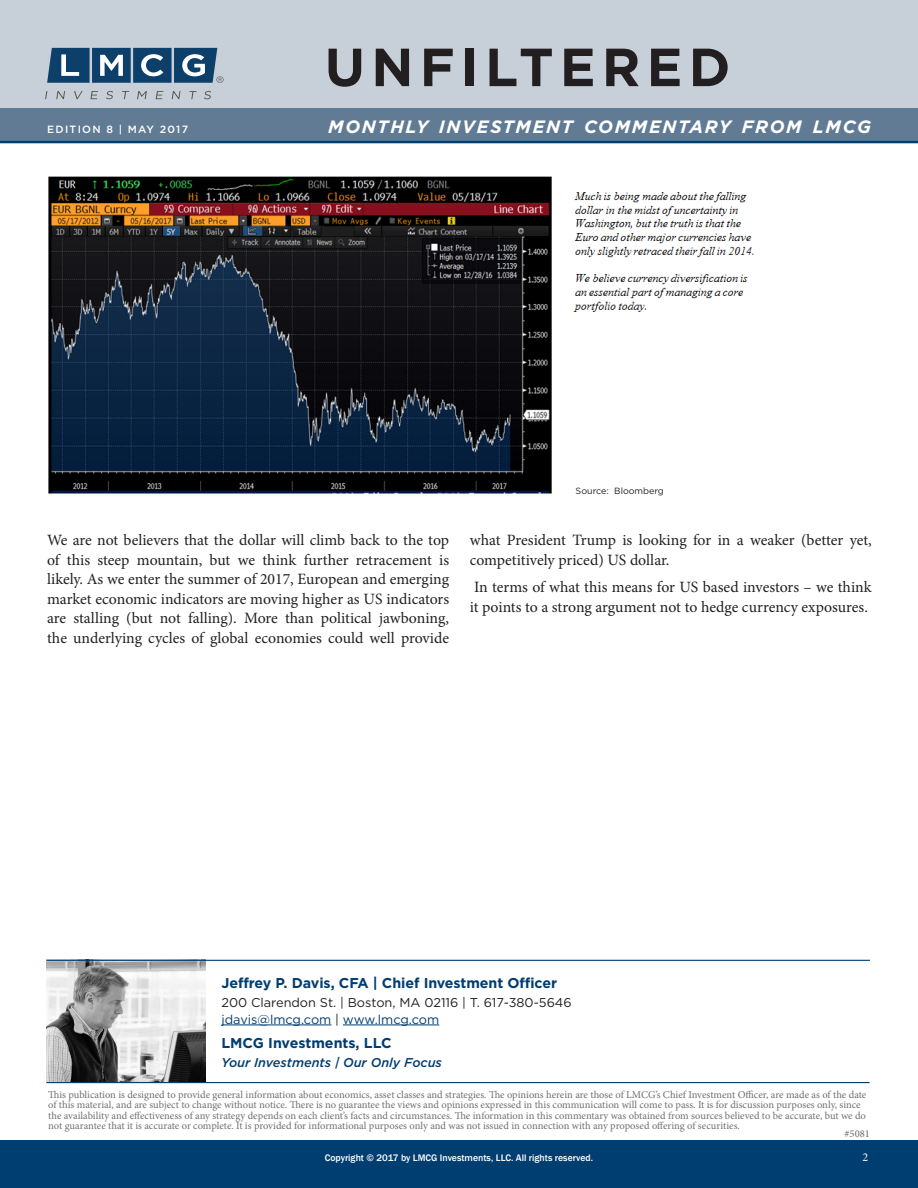
<style>
.page{position:relative;width:918px;height:1188px;background:#fff}
.page>*{position:absolute;margin:0;border:0;box-sizing:border-box;transform-origin:0 0}
.t1{font:700 53.55px "Gotham";letter-spacing:.115em;color:#231f20}
.t2{font:italic 700 17.85px "Gotham";letter-spacing:.095em;color:#fff}
.Body_Text{font:15.75px/19.5px "Minion Pro";color:#231f20}
.Text_H1{font:700 14.25px "Gotham";letter-spacing:-.005em;color:#003d71}
.Body_Text-2{font:700 14.25px "Gotham";color:#003d71}
.Body_Text-3{font:12.75px "Gotham";color:#231f20}
.Body_Text-4{font:12.75px "Gotham";color:#003d71}
.Body_Text-5{font:italic 500 12.75px "Gotham";color:#003d71}
.t3{font:12px "Minion Pro";color:#fff}
.Box_Footnote{font:10.5px/10.5px "Minion Pro";color:#6f706f}
.t4{font:500 10.5px "Gotham";letter-spacing:.12em;color:#fff}
.Box_Footnote-2{font:500 10.5px "Minion Pro";color:#6f706f}
.t5{font:500 9.75px "Franklin Gothic";color:#fff}
.Body_Text-6{font:9px "Gotham";color:#231f20}
.s1{color:#231f20}
</style>
<div class="page">
<div style="left:0;top:1140px;width:918px;height:48px;background:#003d71"></div>
<div style="left:0;top:108px;width:918px;height:32px;background:#617b94"></div>
<div style="left:0;top:0;width:918px;height:110px;background:#c7d0d9"></div>
<hr style="left:0;top:140px;width:918px;height:3px;background:#003d71">
<div style="left:133px;top:48px;width:39px;height:35px;background:#0c3f6a"></div>
<div style="left:92px;top:48px;width:39px;height:35px;background:#0c3f6a"></div>
<svg style="left:47px;top:48px;width:43px;height:35px;background:#325c81"></svg>
<svg style="left:100px;top:55px;width:23px;height:21px"></svg>
<svg style="left:141px;top:54px;width:22px;height:22px"></svg>
<svg style="left:174px;top:48px;width:50px;height:35px"></svg>
<svg style="left:45px;top:91px;width:2px;height:8px"></svg>
<svg style="left:56px;top:91px;width:9px;height:8px"></svg>
<svg style="left:74px;top:91px;width:9px;height:8px"></svg>
<svg style="left:90px;top:91px;width:8px;height:8px"></svg>
<svg style="left:106px;top:91px;width:7px;height:8px"></svg>
<svg style="left:122px;top:91px;width:7px;height:8px"></svg>
<svg style="left:137px;top:91px;width:10px;height:8px"></svg>
<svg style="left:156px;top:91px;width:7px;height:8px"></svg>
<svg style="left:172px;top:91px;width:9px;height:8px"></svg>
<svg style="left:189px;top:91px;width:8px;height:8px"></svg>
<svg style="left:204px;top:91px;width:7px;height:8px"></svg>
<hr style="left:221px;top:1025px;width:110px;height:1px;background:#003d71">
<hr style="left:343px;top:1025px;width:96px;height:1px;background:#003d71">
<img style="left:46px;top:961px;width:159px;height:121px">
<hr style="left:46px;top:960px;width:824px;height:1px;background:#003d71">
<hr style="left:46px;top:1082px;width:824px;height:1px;background:#003d71">
<img style="left:48px;top:176px;width:706px;height:318px">
<h1 class="t1" style="left:325px;top:32px;width:407px">UNFILTERED</h1>
<p class="t4" style="left:47px;top:123px;width:142px">EDITION 8 | MAY 2017</p>
<h2 class="t2" style="left:328px;top:115px;width:544px">MONTHLY INVESTMENT COMMENTARY FROM LMCG</h2>
<p class="Body_Text-6" style="left:576px;top:485px;width:90px">Source: Bloomberg</p>
<p class="Body_Text" style="left:47px;top:530px;width:404px;text-align:justify">We are not believers that the dollar will climb back to the top of this steep mountain, but we think further retracement is likely. As we enter the summer of 2017, European and emerging market economic indicators are moving higher as US indicators are stalling (but not falling). More than political jawboning, the underlying cycles of global economies could well provide</p>
<p class="Body_Text" style="left:470px;top:530px;width:404px">what President Trump is looking for in a weaker (better yet, competitively priced) US dollar.</p>
<p class="Body_Text" style="left:470px;top:577px;width:403px">In terms of what this means for US based investors – we think it points to a strong argument not to hedge currency exposures.</p>
<p class="Text_H1" style="left:221px;top:974px;width:337px">Jeffrey P. Davis, CFA | Chief Investment Officer</p>
<p class="Body_Text-3" style="left:221px;top:994px;width:352px">200 Clarendon St. | Boston, MA 02116 | T. 617-380-5646</p>
<p class="Body_Text-4" style="left:221px;top:1011px;width:219px">jdavis@lmcg.com <span class="s1">|</span> www.lmcg.com</p>
<p class="Body_Text-2" style="left:221px;top:1033px;width:172px">LMCG Investments, LLC</p>
<p class="Body_Text-5" style="left:221px;top:1054px;width:222px">Your Investments | Our Only Focus</p>
<p class="Box_Footnote" style="left:48px;top:1089px;width:820px">This publication is designed to provide general information about economics, asset classes and strategies. The opinions herein are those of LMCG’s Chief Investment Officer, are made as of the date of this material, and are subject to change without notice. There is no guarantee the views and opinions expressed in this communication will come to pass. It is for discussion purposes only, since the availability and effectiveness of any strategy depends on each client’s facts and circumstances. The information in this commentary was obtained from sources believed to be accurate, but we do not guarantee that it is accurate or complete. It is provided for informational purposes only and was not issued in connection with any proposed offering of securities.</p>
<p class="Box_Footnote-2" style="left:845px;top:1127px;width:27px">#5081</p>
<p class="t5" style="left:325px;top:1152px;width:270px">Copyright © 2017 by LMCG Investments, LLC. All rights reserved.</p>
<p class="t3" style="left:862px;top:1150px;width:7px">2</p>
</div>
